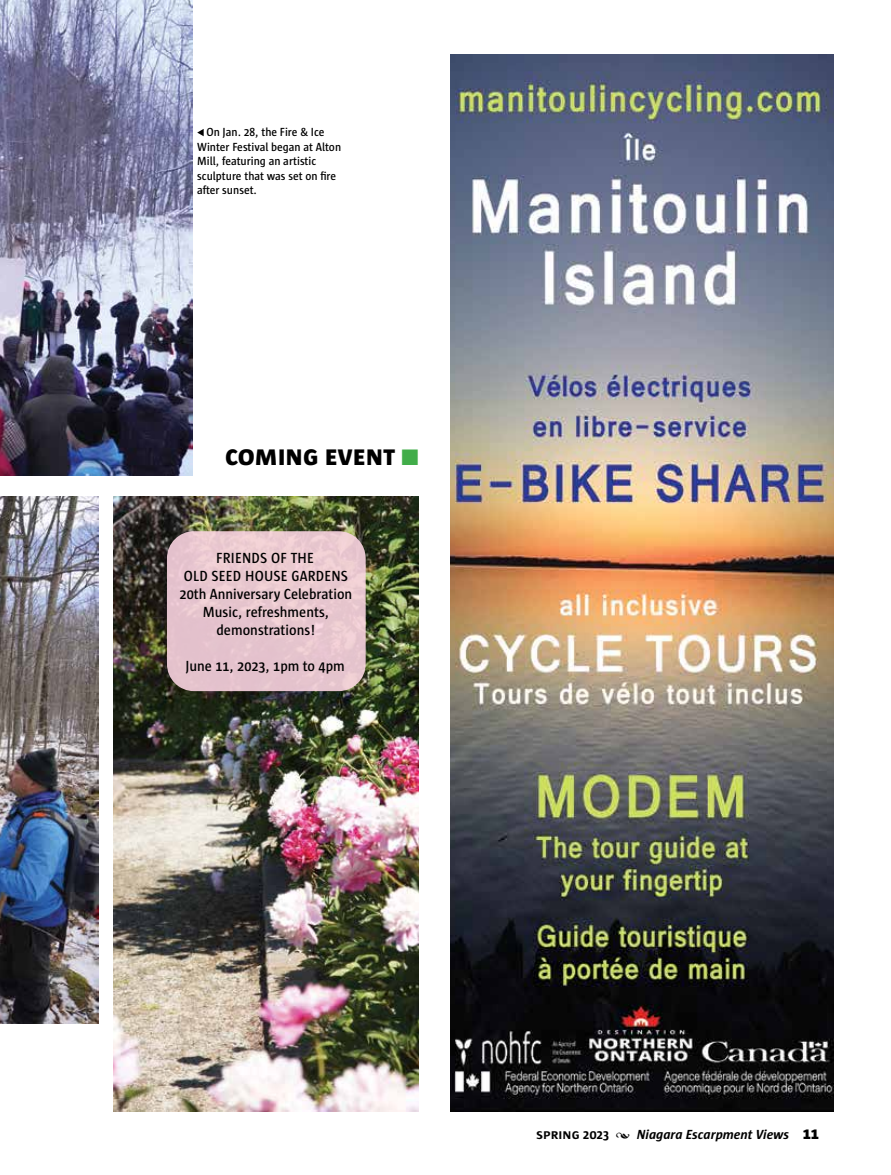
<style>
.page{position:relative;width:891px;height:1175px;background:#fff}
.page>*{position:absolute;margin:0;border:0;box-sizing:border-box;transform-origin:0 0}
.t1{font:800 27px "Sun";color:#000}
.t2{font:600 15px/18px "Sun";color:#000;text-align:center;scale:.95 1}
.t3{font:italic 700 13.5px "Sun";color:#000}
.t4{font:600 12px/14.4px "Sun";color:#000;scale:.95 1}
.s1{color:#41ad49}
.s2{font-style:normal}
.s3{font-family:"Minion Pro";font-weight:400;font-style:normal}
.s4{font-weight:800;font-style:normal;font-size:16.5px}
</style>
<div class="page">
<img style="left:0;top:496px;width:99px;height:527px">
<img style="left:0;top:0;width:192px;height:475px">
<svg style="left:197px;top:129px;width:7px;height:7px"></svg>
<img style="left:114px;top:496px;width:305px;height:615px">
<div style="left:167px;top:531px;width:199px;height:160px;background:linear-gradient(to right,#e6c4ce,#ebcad0);border-radius:27px"></div>
<img style="left:450px;top:54px;width:384px;height:1057px">
<p class="t4" style="left:197px;top:125px;width:153px;text-indent:9px">On Jan. 28, the Fire &amp; Ice<br>Winter Festival began at Alton<br>Mill, featuring an artistic sculpture that was set on fire after sunset.</p>
<h1 class="t1" style="left:225px;top:441px;width:195px">coming event <span class="s1">■</span></h1>
<p class="t2" style="left:180px;top:549px;width:183px">FRIENDS OF THE<br>OLD SEED HOUSE GARDENS<br>20th Anniversary Celebration<br>Music, refreshments, demonstrations!</p>
<p class="t2" style="left:185px;top:657px;width:169px">June 11, 2023, 1pm to 4pm</p>
<p class="t3" style="left:536px;top:1126px;width:284px"><span class="s2">spring 2023</span> <span class="s3">•</span> Niagara Escarpment Views <span class="s4">11</span></p>
</div>
